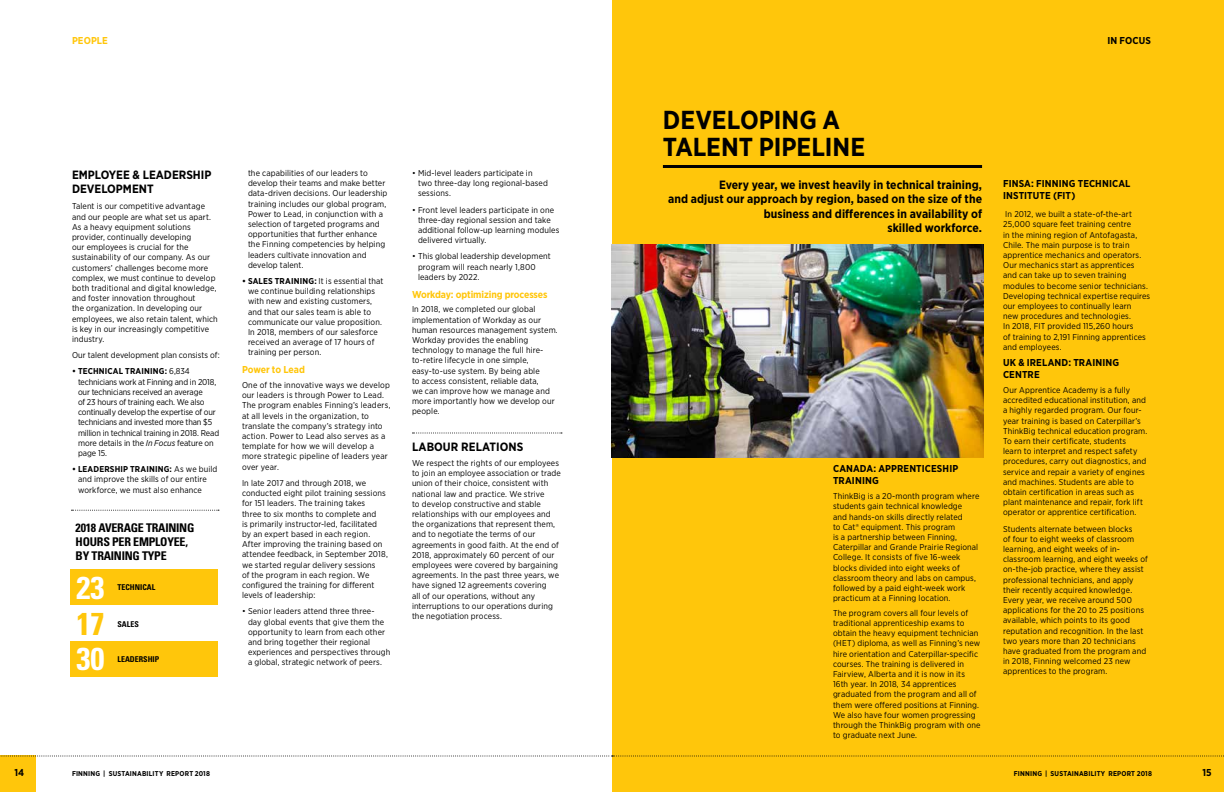
<style>
.page{position:relative;width:1224px;height:792px;background:#fff}
.page>*{position:absolute;margin:0;border:0;box-sizing:border-box;transform-origin:0 0}
.t1{font:700 condensed 31.6px "Univers";color:#fff}
.t2{font:700 condensed 31.6px "Univers";color:#ffc60b}
.t3{font:700 26px/27.2px "Gotham Narrow";color:#000}
.t4{font:700 12px/14.4px "Gotham Narrow";color:#000}
.t5{font:700 condensed 12px/14px "Univers";letter-spacing:-.02em;color:#000}
.t6{font:700 10px/12px "Gotham Narrow";letter-spacing:.01em;color:#000}
.t7{font:700 10px "Gotham Narrow";letter-spacing:-.01em;color:#ffc60b}
.t8{font:8.5px/10.2px "Gotham Narrow";letter-spacing:.01em;color:#000}
.t9{font:8.5px/10.2px "Gotham Narrow";letter-spacing:-.02em;color:#000}
.t10{font:700 condensed 8px "Univers";color:#000}
.t11{font:700 7px "Gotham Narrow";letter-spacing:.025em;color:#000}
.s1{font-weight:700}
.s2{font-style:italic}
</style>
<div class="page">
<div style="left:612px;top:0;width:612px;height:792px;background:#ffc60b"></div>
<div style="left:0;top:756px;width:36px;height:36px;background:#ffc60b"></div>
<svg style="left:412px;top:432px;width:150px;height:1px"></svg>
<hr style="left:663px;top:165px;width:319px;height:3px;background:#000">
<img style="left:612px;top:245px;width:371px;height:212px">
<svg style="left:0;top:756px;width:1224px;height:1px"></svg>
<div style="left:70px;top:569px;width:148px;height:36px;background:#ffc60b"></div>
<div style="left:70px;top:641px;width:148px;height:36px;background:#ffc60b"></div>
<svg style="left:72px;top:510px;width:147px;height:1px"></svg>
<p class="t6" style="left:14px;top:766px;width:11px">14</p>
<p class="t7" style="left:72px;top:34px;width:37px">PEOPLE</p>
<h3 class="t4" style="left:72px;top:167px;width:141px">EMPLOYEE &amp; LEADERSHIP<br>DEVELOPMENT</h3>
<p class="t8" style="left:72px;top:201px;width:147px">Talent is our competitive advantage and our people are what set us apart.<br>As a heavy equipment solutions provider, continually developing<br>our employees is crucial for the sustainability of our company. As our customers’ challenges become more complex, we must continue to develop both traditional and digital knowledge, and foster innovation throughout<br>the organization. In developing our employees, we also retain talent, which is key in our increasingly competitive industry.</p>
<p class="t8" style="left:72px;top:350px;width:149px">Our talent development plan consists of:</p>
<p class="t9" style="left:78px;top:366px;width:143px;text-indent:-6px"><span class="s1">• TECHNICAL TRAINING:</span> 6,834 technicians work at Finning and in 2018, our technicians received an average<br>of 23 hours of training each. We also continually develop the expertise of our technicians and invested more than $5 million in technical training in 2018. Read more details in the <span class="s2">In Focus</span> feature on page 15.</p>
<p class="t8" style="left:78px;top:464px;width:141px;text-indent:-6px"><span class="s1">• LEADERSHIP TRAINING:</span> As we build and improve the skills of our entire workforce, we must also enhance</p>
<h3 class="t5" style="left:76px;top:520px;width:120px">2018 AVERAGE TRAINING<br>HOURS PER EMPLOYEE,<br>BY TRAINING TYPE</h3>
<h1 class="t1" style="left:77px;top:569px;width:30px">23</h1>
<h1 class="t2" style="left:77px;top:604px;width:30px">17</h1>
<h1 class="t1" style="left:77px;top:639px;width:30px">30</h1>
<p class="t10" style="left:118px;top:582px;width:39px">TECHNICAL</p>
<p class="t10" style="left:118px;top:619px;width:23px">SALES</p>
<p class="t10" style="left:118px;top:654px;width:43px">LEADERSHIP</p>
<p class="t8" style="left:248px;top:168px;width:141px">the capabilities of our leaders to develop their teams and make better data-driven decisions. Our leadership training includes our global program, Power to Lead, in conjunction with a selection of targeted programs and opportunities that further enhance the Finning competencies by helping leaders cultivate innovation and develop talent.</p>
<p class="t8" style="left:248px;top:276px;width:137px;text-indent:-6px"><span class="s1">• SALES TRAINING:</span> It is essential that we continue building relationships with new and existing customers, and that our sales team is able to communicate our value proposition.<br>In 2018, members of our salesforce received an average of 17 hours of training per person.</p>
<p class="t7" style="left:242px;top:363px;width:64px">Power to Lead</p>
<p class="t8" style="left:242px;top:380px;width:150px">One of the innovative ways we develop our leaders is through Power to Lead.<br>The program enables Finning’s leaders, at all levels in the organization, to translate the company’s strategy into action. Power to Lead also serves as a template for how we will develop a more strategic pipeline of leaders year over year.</p>
<p class="t8" style="left:242px;top:478px;width:147px">In late 2017 and through 2018, we conducted eight pilot training sessions for 151 leaders. The training takes<br>three to six months to complete and<br>is primarily instructor-led, facilitated by an expert based in each region.<br>After improving the training based on attendee feedback, in September 2018, we started regular delivery sessions<br>of the program in each region. We configured the training for different levels of leadership:</p>
<p class="t8" style="left:248px;top:606px;width:144px;text-indent:-6px">• Senior leaders attend three three-<br>day global events that give them the opportunity to learn from each other and bring together their regional experiences and perspectives through a global, strategic network of peers.</p>
<p class="t8" style="left:418px;top:168px;width:131px;text-indent:-6px">• Mid-level leaders participate in two three-day long regional-based sessions.</p>
<p class="t8" style="left:418px;top:204px;width:143px;text-indent:-6px">• Front level leaders participate in one three-day regional session and take additional follow-up learning modules delivered virtually.</p>
<p class="t8" style="left:418px;top:251px;width:134px;text-indent:-6px">• This global leadership development program will reach nearly 1,800 leaders by 2022.</p>
<p class="t7" style="left:412px;top:288px;width:137px">Workday: optimizing processes</p>
<p class="t8" style="left:412px;top:304px;width:147px">In 2018, we completed our global implementation of Workday as our human resources management system.<br>Workday provides the enabling technology to manage the full hire&shy;to-retire lifecycle in one simple, easy-to-use system. By being able<br>to access consistent, reliable data,<br>we can improve how we manage and more importantly how we develop our people.</p>
<h3 class="t4" style="left:412px;top:440px;width:113px">LABOUR RELATIONS</h3>
<p class="t8" style="left:412px;top:458px;width:150px">We respect the rights of our employees to join an employee association or trade union of their choice, consistent with national law and practice. We strive<br>to develop constructive and stable relationships with our employees and the organizations that represent them, and to negotiate the terms of our agreements in good faith. At the end of 2018, approximately 60 percent of our employees were covered by bargaining agreements. In the past three years, we have signed 12 agreements covering<br>all of our operations, without any interruptions to our operations during the negotiation process.</p>
<p class="t6" style="left:1107px;top:34px;width:45px">IN FOCUS</p>
<h2 class="t3" style="left:663px;top:106px;width:204px">DEVELOPING A<br>TALENT PIPELINE</h2>
<h3 class="t4" style="left:668px;top:177px;width:315px;text-align:right">Every year, we invest heavily in technical training,<br>and adjust our approach by region, based on the size of the business and differences in availability of<br>skilled workforce.</h3>
<p class="t6" style="left:833px;top:463px;width:127px">CANADA: APPRENTICESHIP<br>TRAINING</p>
<p class="t8" style="left:833px;top:491px;width:148px">ThinkBig is a 20-month program where students gain technical knowledge<br>and hands-on skills directly related<br>to Cat® equipment. This program<br>is a partnership between Finning, Caterpillar and Grande Prairie Regional College. It consists of five 16-week blocks divided into eight weeks of classroom theory and labs on campus, followed by a paid eight-week work practicum at a Finning location.</p>
<p class="t8" style="left:833px;top:608px;width:149px">The program covers all four levels of traditional apprenticeship exams to obtain the heavy equipment technician (HET) diploma, as well as Finning’s new hire orientation and Caterpillar-specific courses. The training is delivered in Fairview, Alberta and it is now in its 16th year. In 2018, 34 apprentices graduated from the program and all of them were offered positions at Finning.<br>We also have four women progressing through the ThinkBig program with one to graduate next June.</p>
<p class="t6" style="left:1003px;top:178px;width:129px">FINSA: FINNING TECHNICAL<br>INSTITUTE (FIT)</p>
<p class="t8" style="left:1003px;top:209px;width:149px">In 2012, we built a state-of-the-art 25,000 square feet training centre<br>in the mining region of Antofagasta, Chile. The main purpose is to train apprentice mechanics and operators.<br>Our mechanics start as apprentices and can take up to seven training modules to become senior technicians.<br>Developing technical expertise requires our employees to continually learn<br>new procedures and technologies.<br>In 2018, FIT provided 115,260 hours<br>of training to 2,191 Finning apprentices and employees.</p>
<p class="t6" style="left:1003px;top:357px;width:118px">UK &amp; IRELAND: TRAINING<br>CENTRE</p>
<p class="t8" style="left:1003px;top:385px;width:146px">Our Apprentice Academy is a fully accredited educational institution, and a highly regarded program. Our four&shy;year training is based on Caterpillar’s ThinkBig technical education program.<br>To earn their certificate, students<br>learn to interpret and respect safety procedures, carry out diagnostics, and service and repair a variety of engines and machines. Students are able to obtain certification in areas such as plant maintenance and repair, fork lift operator or apprentice certification.</p>
<p class="t8" style="left:1003px;top:523px;width:146px">Students alternate between blocks<br>of four to eight weeks of classroom learning, and eight weeks of in&shy;classroom learning, and eight weeks of on-the-job practice, where they assist professional technicians, and apply their recently acquired knowledge.<br>Every year, we receive around 500 applications for the 20 to 25 positions available, which points to its good reputation and recognition. In the last two years more than 20 technicians have graduated from the program and in 2018, Finning welcomed 23 new apprentices to the program.</p>
<p class="t11" style="left:72px;top:769px;width:140px">FINNING | SUSTAINABILITY REPORT 2018</p>
<p class="t11" style="left:1014px;top:769px;width:140px">FINNING | SUSTAINABILITY REPORT 2018</p>
<p class="t6" style="left:1202px;top:766px;width:11px">15</p>
</div>
